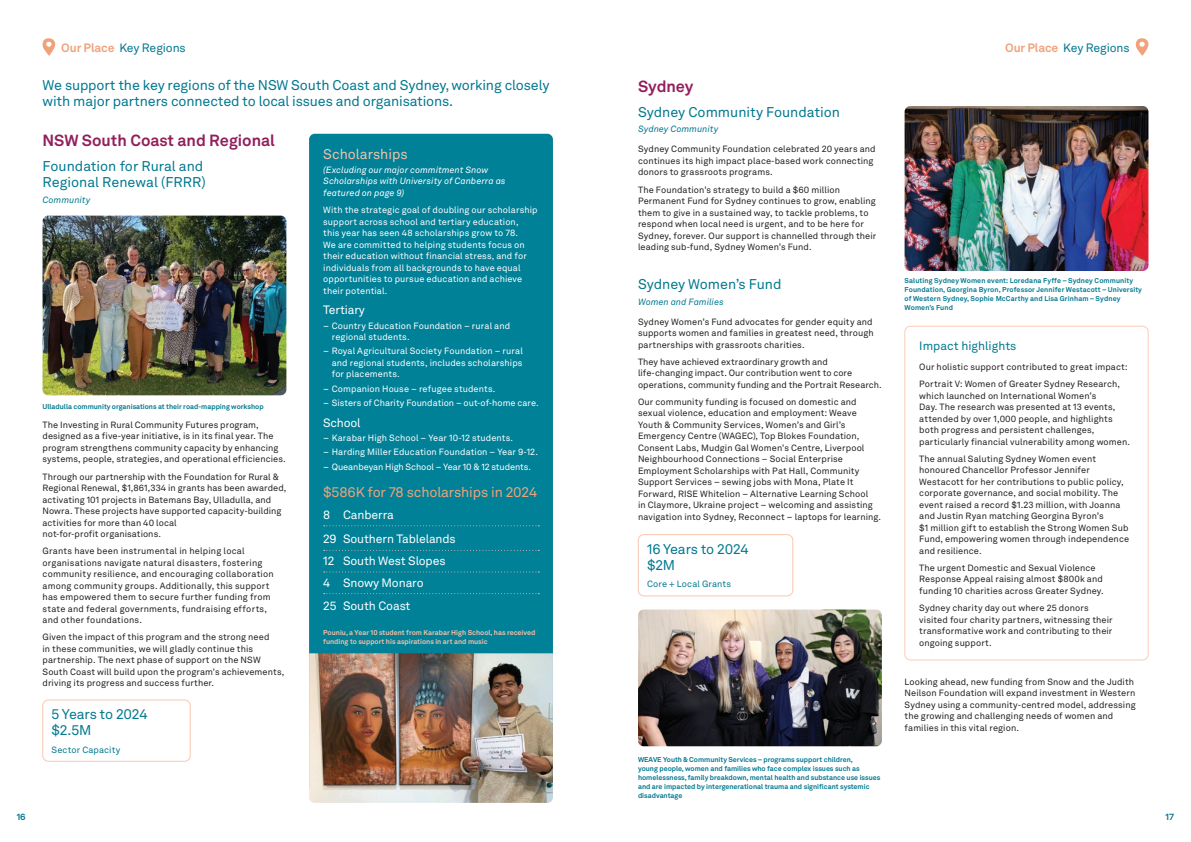
<style>
.page{position:relative;width:1191px;height:842px;background:#fff}
.page>*{position:absolute;margin:0;border:0;box-sizing:border-box;transform-origin:0 0}
.t1{font:700 16px "Akkurat LL";color:#921f5c}
.t2{font:14px/16px "Akkurat LL";letter-spacing:-.01em;color:#00788f}
.t3{font:14px "Akkurat LL";letter-spacing:-.01em;color:#f0a27a}
.t4{font:14px "Akkurat LL";color:#f8c0a8}
.t5{font:12px/24.5px "Akkurat LL";letter-spacing:-.01em;color:#fff}
.t6{font:12px "Akkurat LL";letter-spacing:-.01em;color:#00788f}
.t7{font:9px/11.5px "Akkurat LL";letter-spacing:.01em;color:#231f20}
.t8{font:9px/11.5px "Akkurat LL";letter-spacing:.01em;color:#fff}
.t9{font:italic 9px/11.5px "Akkurat LL";letter-spacing:.01em;color:#fff}
.t10{font:italic 9px "Akkurat LL";letter-spacing:.01em;color:#00788f}
.t11{font:9px "Akkurat LL";letter-spacing:.015em;color:#00788f}
.t12{font:700 9px "Akkurat LL";color:#00788f}
.t13{font:700 7px/9px "Akkurat LL";color:#00788f}
.t14{font:700 7px/9px "Akkurat LL";color:#f8c0a8}
.s1{font-weight:700;color:#f0a27a}
</style>
<div class="page">
<svg style="left:1135px;top:38px;width:13px;height:18px"></svg>
<svg style="left:42px;top:38px;width:13px;height:18px"></svg>
<div style="left:43px;top:700px;width:147px;height:61px;border:1px solid #fac7b0;border-radius:6px"></div>
<div style="left:309px;top:134px;width:244px;height:657px;background:#008198;border-radius:6px"></div>
<svg style="left:324px;top:525px;width:215px;height:1px"></svg>
<svg style="left:324px;top:550px;width:215px;height:1px"></svg>
<svg style="left:324px;top:571px;width:215px;height:1px"></svg>
<svg style="left:324px;top:593px;width:215px;height:1px"></svg>
<img style="left:638px;top:609px;width:244px;height:137px">
<img style="left:904px;top:106px;width:244px;height:165px">
<img style="left:43px;top:216px;width:243px;height:179px">
<img style="left:309px;top:653px;width:244px;height:150px">
<div style="left:904px;top:326px;width:244px;height:334px;border:1px solid #faccb8;border-radius:6px"></div>
<div style="left:638px;top:534px;width:155px;height:62px;border:1px solid #fac7b0;border-radius:6px"></div>
<h3 class="t6" style="left:61px;top:39px;width:126px"><span class="s1">Our Place</span> Key Regions</h3>
<h3 class="t6" style="left:1005px;top:39px;width:126px"><span class="s1">Our Place</span> Key Regions</h3>
<h2 class="t2" style="left:43px;top:76px;width:508px">We support the key regions of the NSW South Coast and Sydney, working closely with major partners connected to local issues and organisations.</h2>
<h1 class="t1" style="left:43px;top:128px;width:234px">NSW South Coast and Regional</h1>
<h1 class="t1" style="left:638px;top:74px;width:57px">Sydney</h1>
<h2 class="t2" style="left:638px;top:103px;width:203px">Sydney Community Foundation</h2>
<p class="t10" style="left:638px;top:123px;width:82px">Sydney Community</p>
<p class="t7" style="left:638px;top:143px;width:239px">Sydney Community Foundation celebrated 20 years and continues its high impact place-based work connecting donors to grassroots programs.</p>
<p class="t7" style="left:638px;top:183px;width:240px">The Foundation's strategy to build a $60 million Permanent Fund for Sydney continues to grow, enabling them to give in a sustained way, to tackle problems, to respond when local need is urgent, and to be here for Sydney, forever. Our support is channelled through their leading sub-fund, Sydney Women’s Fund.</p>
<h2 class="t2" style="left:638px;top:275px;width:145px">Sydney Women’s Fund</h2>
<p class="t10" style="left:638px;top:295px;width:87px">Women and Families</p>
<p class="t7" style="left:638px;top:315px;width:237px">Sydney Women’s Fund advocates for gender equity and supports women and families in greatest need, through partnerships with grassroots charities.</p>
<p class="t7" style="left:638px;top:355px;width:245px">They have achieved extraordinary growth and life-changing impact. Our contribution went to core operations, community funding and the Portrait Research.</p>
<p class="t7" style="left:638px;top:396px;width:245px">Our community funding is focused on domestic and sexual violence, education and employment: Weave Youth &amp; Community Services, Women’s and Girl’s Emergency Centre (WAGEC), Top Blokes Foundation, Consent Labs, Mudgin Gal Women's Centre, Liverpool Neighbourhood Connections – Social Enterprise Employment Scholarships with Pat Hall, Community Support Services – sewing jobs with Mona, Plate It Forward, RISE Whitelion – Alternative Learning School<br>in Claymore, Ukraine project – welcoming and assisting navigation into Sydney, Reconnect – laptops for learning.</p>
<h2 class="t4" style="left:323px;top:143px;width:86px">Scholarships</h2>
<p class="t9" style="left:323px;top:164px;width:184px">(Excluding our major commitment Snow<br>Scholarships with University of Canberra as featured on page 9)</p>
<p class="t8" style="left:323px;top:204px;width:216px">With the strategic goal of doubling our scholarship support across school and tertiary education,<br>this year has seen 48 scholarships grow to 78.<br>We are committed to helping students focus on their education without financial stress, and for individuals from all backgrounds to have equal opportunities to pursue education and achieve their potential.</p>
<h3 class="t5" style="left:323px;top:297px;width:43px">Tertiary</h3>
<p class="t8" style="left:332px;top:319px;width:180px;text-indent:-9px">− Country Education Foundation – rural and regional students.</p>
<p class="t8" style="left:332px;top:345px;width:193px;text-align:justify;text-indent:-9px">− Royal Agricultural Society Foundation – rural and regional students, includes scholarships for placements.</p>
<p class="t8" style="left:323px;top:381px;width:217px;line-height:14.3px">− Companion House – refugee students.<br>− Sisters of Charity Foundation – out-of-home care.</p>
<h3 class="t5" style="left:323px;top:410px;width:39px">School</h3>
<p class="t8" style="left:323px;top:430px;width:216px;line-height:14.3px">− Karabar High School – Year 10-12 students.<br>− Harding Miller Education Foundation – Year 9-12. − Queanbeyan High School – Year 10 &amp; 12 students.</p>
<h2 class="t3" style="left:323px;top:482px;width:216px">$586K for 78 scholarships in 2024</h2>
<h3 class="t5" style="left:323px;top:502px;width:134px">8 Canberra<br>29 Southern Tablelands</h3>
<h3 class="t5" style="left:323px;top:549px;width:124px;line-height:21.7px">12 South West Slopes<br>4 Snowy Monaro</h3>
<h3 class="t5" style="left:323px;top:593px;width:89px">25 South Coast</h3>
<h2 class="t2" style="left:43px;top:158px;width:165px">Foundation for Rural and<br>Regional Renewal (FRRR)</h2>
<p class="t10" style="left:43px;top:193px;width:49px">Community</p>
<p class="t13" style="left:904px;top:276px;width:239px">Saluting Sydney Women event: Loredana Fyffe – Sydney Community Foundation, Georgina Byron, Professor Jennifer Westacott – University of Western Sydney, Sophie McCarthy and Lisa Grinham – Sydney Women’s Fund</p>
<h3 class="t6" style="left:919px;top:337px;width:99px">Impact highlights</h3>
<p class="t7" style="left:919px;top:358px;width:210px;line-height:17.2px">Our holistic support contributed to great impact:<br>Portrait V: Women of Greater Sydney Research,</p>
<p class="t7" style="left:919px;top:389px;width:212px">which launched on International Women’s<br>Day. The research was presented at 13 events, attended by over 1,000 people, and highlights both progress and persistent challenges, particularly financial vulnerability among women.</p>
<p class="t7" style="left:919px;top:452px;width:211px">The annual Saluting Sydney Women event honoured Chancellor Professor Jennifer Westacott for her contributions to public policy, corporate governance, and social mobility. The event raised a record $1.23 million, with Joanna and Justin Ryan matching Georgina Byron’s<br>$1 million gift to establish the Strong Women Sub Fund, empowering women through independence and resilience.</p>
<p class="t7" style="left:919px;top:561px;width:186px">The urgent Domestic and Sexual Violence<br>Response Appeal raising almost $800k and funding 10 charities across Greater Sydney.</p>
<p class="t7" style="left:919px;top:602px;width:195px">Sydney charity day out where 25 donors visited four charity partners, witnessing their transformative work and contributing to their ongoing support.</p>
<p class="t13" style="left:43px;top:401px;width:223px">Ulladulla community organisations at their road-mapping workshop</p>
<p class="t7" style="left:43px;top:418px;width:244px">The Investing in Rural Community Futures program, designed as a five-year initiative, is in its final year. The program strengthens community capacity by enhancing systems, people, strategies, and operational efficiencies.</p>
<p class="t7" style="left:43px;top:470px;width:245px">Through our partnership with the Foundation for Rural &amp; Regional Renewal, $1,861,334 in grants has been awarded, activating 101 projects in Batemans Bay, Ulladulla, and Nowra. These projects have supported capacity-building activities for more than 40 local<br>not-for-profit organisations.</p>
<p class="t7" style="left:43px;top:545px;width:233px">Grants have been instrumental in helping local organisations navigate natural disasters, fostering community resilience, and encouraging collaboration among community groups. Additionally, this support has empowered them to secure further funding from state and federal governments, fundraising efforts, and other foundations.</p>
<p class="t7" style="left:43px;top:631px;width:243px">Given the impact of this program and the strong need<br>in these communities, we will gladly continue this partnership. The next phase of support on the NSW South Coast will build upon the program's achievements, driving its progress and success further.</p>
<h2 class="t2" style="left:647px;top:540px;width:103px">16 Years to 2024 $2M</h2>
<p class="t11" style="left:647px;top:577px;width:86px">Core + Local Grants</p>
<p class="t14" style="left:323px;top:627px;width:214px">Pouniu, a Year 10 student from Karabar High School, has received funding to support his aspirations in art and music</p>
<p class="t7" style="left:904px;top:675px;width:233px">Looking ahead, new funding from Snow and the Judith Neilson Foundation will expand investment in Western Sydney using a community-centred model, addressing the growing and challenging needs of women and families in this vital region.</p>
<h2 class="t2" style="left:52px;top:706px;width:98px">5 Years to 2024 $2.5M</h2>
<p class="t11" style="left:52px;top:743px;width:70px">Sector Capacity</p>
<p class="t13" style="left:638px;top:755px;width:244px">WEAVE Youth &amp; Community Services – programs support children,<br>young people, women and families who face complex issues such as homelessness, family breakdown, mental health and substance use issues and are impacted by intergenerational trauma and significant systemic disadvantage</p>
<p class="t12" style="left:17px;top:810px;width:10px">16</p>
<p class="t12" style="left:1165px;top:810px;width:10px">17</p>
</div>
